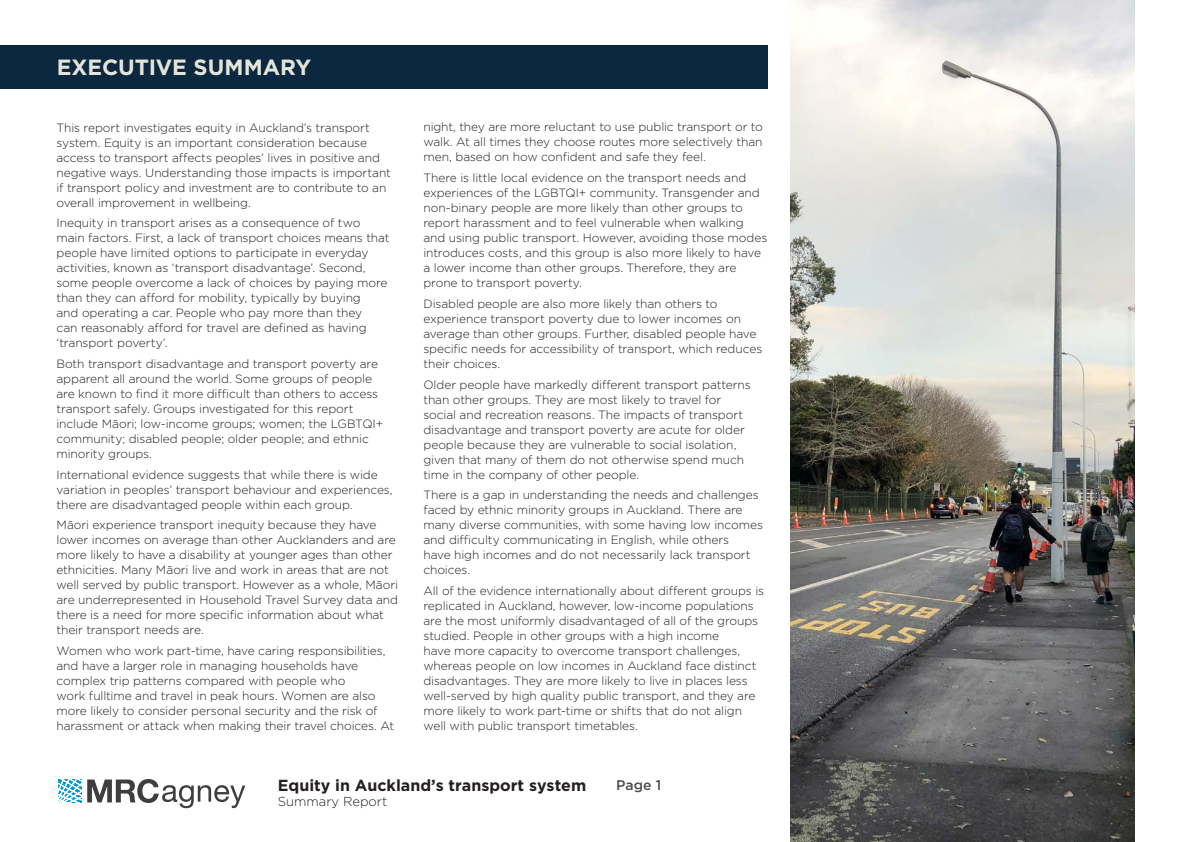
<style>
.page{position:relative;width:1191px;height:842px;background:#fff}
.page>*{position:absolute;margin:0;border:0;box-sizing:border-box;transform-origin:0 0}
.Sub_Heading_1{font:700 22px "Gotham";letter-spacing:-.005em;color:#e3e5da}
.t1{font:700 16px "Gotham";color:#231f20}
.t2{font:500 14px "Gotham";color:#4b4c4d}
.t3{font:300 13px "Gotham";color:#231f20}
.Body{font:300 12px/15px "Gotham";letter-spacing:-.01em;color:#231f20}
</style>
<div class="page">
<svg style="left:58px;top:779px;width:187px;height:29px"></svg>
<div style="left:0;top:45px;width:767px;height:44px;background:#0c2840"></div>
<img style="left:790px;top:0;width:344px;height:842px">
<p class="Sub_Heading_1" style="left:57px;top:54px;width:256px">EXECUTIVE SUMMARY</p>
<p class="Body" style="left:56px;top:119px;width:336px">This report investigates equity in Auckland’s transport system. Equity is an important consideration because access to transport affects peoples’ lives in positive and negative ways. Understanding those impacts is important if transport policy and investment are to contribute to an overall improvement in wellbeing.</p>
<p class="Body" style="left:56px;top:215px;width:335px">Inequity in transport arises as a consequence of two main factors. First, a lack of transport choices means that people have limited options to participate in everyday activities, known as ‘transport disadvantage’. Second, some people overcome a lack of choices by paying more than they can afford for mobility, typically by buying<br>and operating a car. People who pay more than they<br>can reasonably afford for travel are defined as having ‘transport poverty’.</p>
<p class="Body" style="left:56px;top:356px;width:328px">Both transport disadvantage and transport poverty are apparent all around the world. Some groups of people are known to find it more difficult than others to access transport safely. Groups investigated for this report include Māori; low-income groups; women; the LGBTQI+ community; disabled people; older people; and ethnic minority groups.</p>
<p class="Body" style="left:56px;top:466px;width:338px">International evidence suggests that while there is wide variation in peoples’ transport behaviour and experiences, there are disadvantaged people within each group.</p>
<p class="Body" style="left:56px;top:517px;width:343px">Māori experience transport inequity because they have lower incomes on average than other Aucklanders and are more likely to have a disability at younger ages than other ethnicities. Many Māori live and work in areas that are not well served by public transport. However as a whole, Māori are underrepresented in Household Travel Survey data and there is a need for more specific information about what their transport needs are.</p>
<p class="Body" style="left:56px;top:643px;width:339px">Women who work part-time, have caring responsibilities, and have a larger role in managing households have complex trip patterns compared with people who<br>work fulltime and travel in peak hours. Women are also more likely to consider personal security and the risk of harassment or attack when making their travel choices. At</p>
<p class="Body" style="left:423px;top:119px;width:341px;text-align:justify">night, they are more reluctant to use public transport or to walk. At all times they choose routes more selectively than men, based on how confident and safe they feel.</p>
<p class="Body" style="left:423px;top:170px;width:345px">There is little local evidence on the transport needs and experiences of the LGBTQI+ community. Transgender and non-binary people are more likely than other groups to report harassment and to feel vulnerable when walking and using public transport. However, avoiding those modes introduces costs, and this group is also more likely to have a lower income than other groups. Therefore, they are prone to transport poverty.</p>
<p class="Body" style="left:423px;top:296px;width:340px">Disabled people are also more likely than others to experience transport poverty due to lower incomes on average than other groups. Further, disabled people have specific needs for accessibility of transport, which reduces their choices.</p>
<p class="Body" style="left:423px;top:376px;width:329px">Older people have markedly different transport patterns than other groups. They are most likely to travel for social and recreation reasons. The impacts of transport disadvantage and transport poverty are acute for older people because they are vulnerable to social isolation, given that many of them do not otherwise spend much time in the company of other people.</p>
<p class="Body" style="left:423px;top:487px;width:341px">There is a gap in understanding the needs and challenges faced by ethnic minority groups in Auckland. There are many diverse communities, with some having low incomes and difficulty communicating in English, while others<br>have high incomes and do not necessarily lack transport choices.</p>
<p class="Body" style="left:423px;top:583px;width:342px">All of the evidence internationally about different groups is replicated in Auckland, however, low-income populations are the most uniformly disadvantaged of all of the groups studied. People in other groups with a high income<br>have more capacity to overcome transport challenges, whereas people on low incomes in Auckland face distinct disadvantages. They are more likely to live in places less well-served by high quality public transport, and they are more likely to work part-time or shifts that do not align well with public transport timetables.</p>
<h2 class="t1" style="left:278px;top:776px;width:310px">Equity in Auckland’s transport system</h2>
<p class="t3" style="left:278px;top:793px;width:111px">Summary Report</p>
<p class="t2" style="left:616px;top:776px;width:47px">Page 1</p>
</div>
